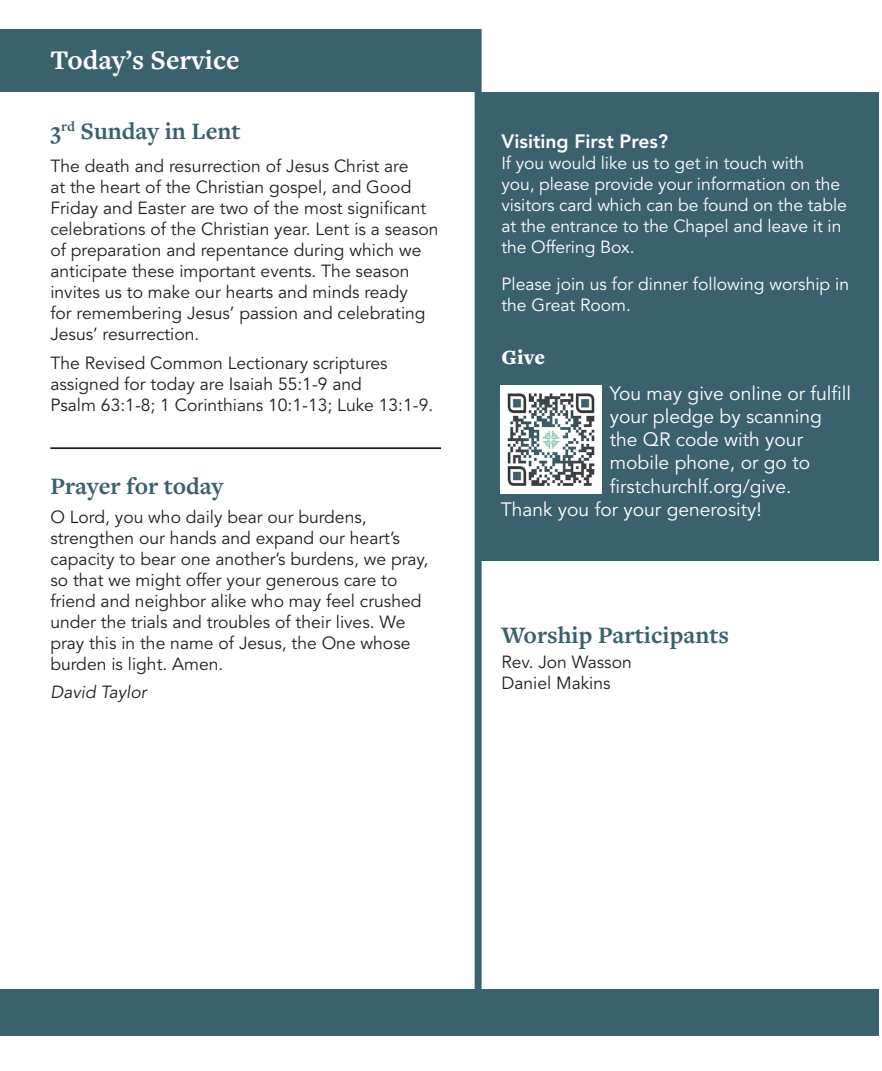
<style>
.page{position:relative;width:882px;height:1071px;background:#fff}
.page>*{position:absolute;margin:0;border:0;box-sizing:border-box;transform-origin:0 0}
.page_heading{font:700 28px "Freight Text Pro";color:#fff}
.liturgy_heading{font:700 24.5px "Freight Text Pro";color:#3a626d}
.liturgy_heading-2{font:900 21px "Freight Text Pro";color:#fff}
.t1{font:19.25px/23.1px "Avenir LT Std";color:#fff}
.Announcement_body{font:800 19.25px "Avenir LT Std";color:#fff}
.Announcement_body-2{font:17.5px/21px "Avenir LT Std";color:#231f20}
.Announcement_body-3{font:17.5px/21px "Avenir LT Std";letter-spacing:-.005em;color:#fff}
.t2{font:italic 17.5px "Avenir LT Std";color:#231f20}
</style>
<div class="page">
<div style="left:0;top:29px;width:478px;height:63px;background:#3a626d"></div>
<div style="left:0;top:989px;width:878px;height:47px;background:#3a626d"></div>
<div style="left:475px;top:29px;width:7px;height:1007px;background:#3a626d"></div>
<div style="left:476px;top:92px;width:402px;height:469px;background:#3a626d"></div>
<img style="left:501px;top:386px;width:101px;height:107px">
<hr style="left:50px;top:447px;width:391px;height:2px;background:#231f20">
<p class="page_heading" style="left:50px;top:41px;width:191px">Today’s Service</p>
<p class="liturgy_heading" style="left:50px;top:115px;width:192px">3<sup>rd</sup> Sunday in Lent</p>
<p class="Announcement_body-2" style="left:50px;top:156px;width:390px">The death and resurrection of Jesus Christ are<br>at the heart of the Christian gospel, and Good Friday and Easter are two of the most significant celebrations of the Christian year. Lent is a season of preparation and repentance during which we anticipate these important events. The season invites us to make our hearts and minds ready<br>for remembering Jesus’ passion and celebrating Jesus’ resurrection.</p>
<p class="Announcement_body-2" style="left:50px;top:353px;width:384px">The Revised Common Lectionary scriptures assigned for today are Isaiah 55:1-9 and<br>Psalm 63:1-8; 1 Corinthians 10:1-13; Luke 13:1-9.</p>
<p class="liturgy_heading" style="left:50px;top:469px;width:175px">Prayer for today</p>
<p class="Announcement_body-2" style="left:50px;top:507px;width:379px">O Lord, you who daily bear our burdens, strengthen our hands and expand our heart’s capacity to bear one another’s burdens, we pray, so that we might offer your generous care to friend and neighbor alike who may feel crushed under the trials and troubles of their lives. We pray this in the name of Jesus, the One whose burden is light. Amen.</p>
<p class="t2" style="left:50px;top:682px;width:98px">David Taylor</p>
<p class="Announcement_body" style="left:501px;top:130px;width:168px">Visiting First Pres?</p>
<p class="Announcement_body-3" style="left:501px;top:153px;width:347px">If you would like us to get in touch with<br>you, please provide your information on the visitors card which can be found on the table at the entrance to the Chapel and leave it in the Offering Box.</p>
<p class="Announcement_body-3" style="left:501px;top:274px;width:349px">Please join us for dinner following worship in the Great Room.</p>
<p class="liturgy_heading-2" style="left:501px;top:343px;width:45px">Give</p>
<p class="t1" style="left:610px;top:382px;width:243px">You may give online or fulfill your pledge by scanning the QR code with your mobile phone, or go to firstchurchlf.org/give.</p>
<p class="t1" style="left:501px;top:498px;width:262px">Thank you for your generosity!</p>
<p class="liturgy_heading" style="left:501px;top:619px;width:229px">Worship Participants</p>
<p class="Announcement_body-2" style="left:501px;top:652px;width:132px">Rev. Jon Wasson</p>
<p class="Announcement_body-2" style="left:501px;top:673px;width:111px">Daniel Makins</p>
</div>
